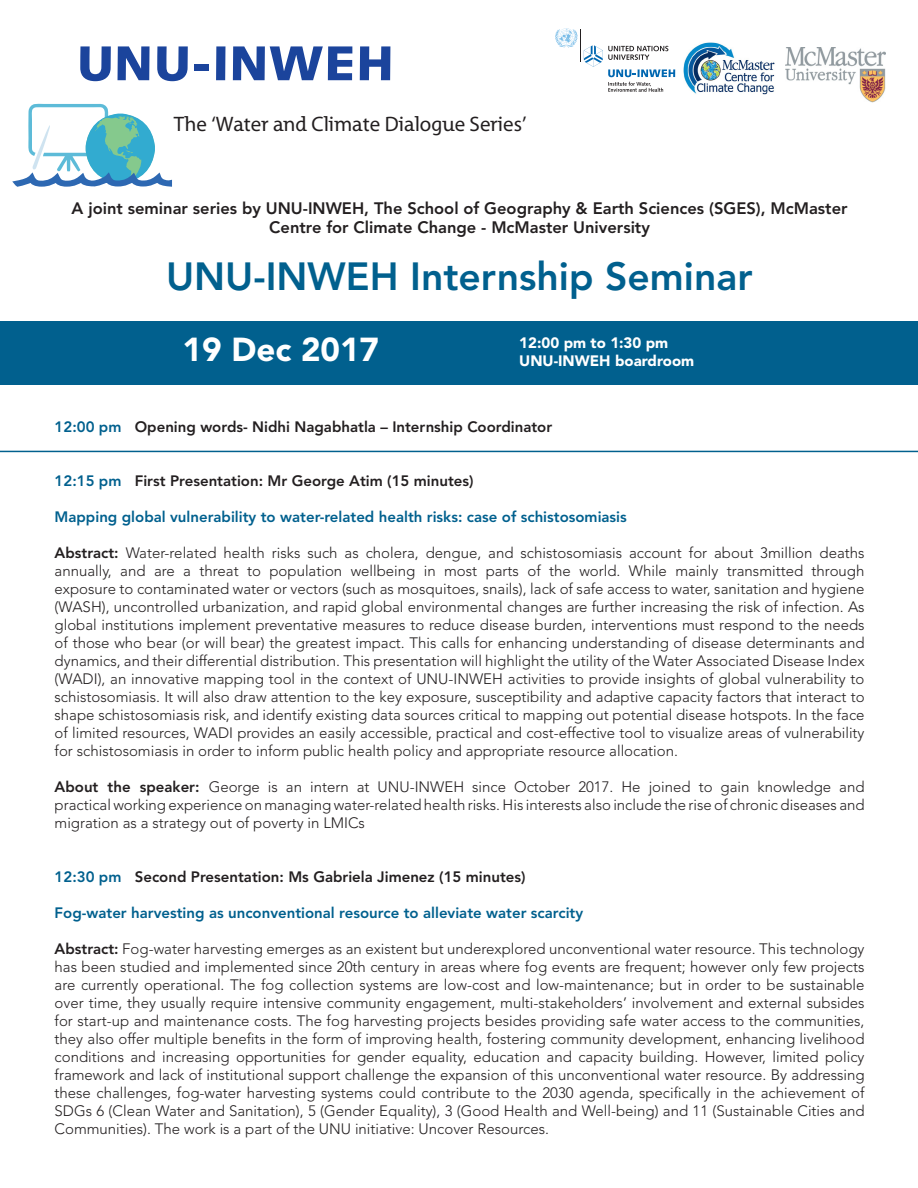
<style>
.page{position:relative;width:918px;height:1188px;background:#fff}
.page>*{position:absolute;margin:0;border:0;box-sizing:border-box;transform-origin:0 0}
.t1{font:800 39px "Avenir LT Std";color:#01608e}
.t2{font:900 33px "Avenir LT Std";color:#fff}
.t3{font:21px "Grandesign Neue Roman";color:#231f20}
.t4{font:800 16.5px/19.8px "Avenir LT Std";color:#231f20;text-align:center}
.t5{font:300 15px/18px "Avenir LT Std";color:#231f20;text-align:justify}
.t6{font:800 15px "Avenir LT Std";color:#231f20}
.t7{font:800 15px "Avenir LT Std";color:#01608e}
.t8{font:900 15px/18px "Avenir LT Std";color:#fff}
.s1{color:#01608e}
.s2{font-weight:800}
</style>
<div class="page">
<svg style="left:80px;top:46px;width:31px;height:35px"></svg>
<svg style="left:118px;top:46px;width:32px;height:34px"></svg>
<svg style="left:157px;top:46px;width:31px;height:35px"></svg>
<div style="left:194px;top:65px;width:15px;height:6px;background:#1b449c"></div>
<div style="left:216px;top:46px;width:9px;height:34px;background:#1b449c"></div>
<svg style="left:233px;top:46px;width:119px;height:34px"></svg>
<svg style="left:360px;top:46px;width:30px;height:34px"></svg>
<div style="left:0;top:321px;width:918px;height:63px;background:#01608e"></div>
<svg style="left:12px;top:104px;width:160px;height:83px"></svg>
<img style="left:786px;top:48px;width:99px;height:55px">
<img style="left:683px;top:42px;width:92px;height:53px">
<hr style="left:581px;top:29px;width:1px;height:33px;background:#231f20">
<svg style="left:555px;top:28px;width:22px;height:20px"></svg>
<svg style="left:584px;top:45px;width:91px;height:47px"></svg>
<hr style="left:0;top:451px;width:918px;height:1px;background:#01608e">
<h3 class="t3" style="left:174px;top:112px;width:354px">The ‘Water and Climate Dialogue Series’</h3>
<p class="t4" style="left:72px;top:198px;width:777px">A joint seminar series by UNU-INWEH, The School of Geography &amp; Earth Sciences (SGES), McMaster<br>Centre for Climate Change - McMaster University</p>
<h1 class="t1" style="left:166px;top:253px;width:588px">UNU-INWEH Internship Seminar</h1>
<h2 class="t2" style="left:183px;top:330px;width:198px">19 Dec 2017</h2>
<p class="t8" style="left:519px;top:334px;width:176px">12:00 pm to 1:30 pm<br>UNU-INWEH boardroom</p>
<p class="t6" style="left:55px;top:418px;width:499px"><span class="s1">12:00 pm</span> Opening words- Nidhi Nagabhatla – Internship Coordinator</p>
<p class="t6" style="left:55px;top:472px;width:421px"><span class="s1">12:15 pm</span> First Presentation: Mr George Atim (15 minutes)</p>
<p class="t7" style="left:55px;top:508px;width:574px">Mapping global vulnerability to water-related health risks: case of schistosomiasis</p>
<p class="t5" style="left:55px;top:544px;width:812px"><span class="s2">Abstract:</span> Water-related health risks such as cholera, dengue, and schistosomiasis account for about 3million deaths annually, and are a threat to population wellbeing in most parts of the world. While mainly transmitted through exposure to contaminated water or vectors (such as mosquitoes, snails), lack of safe access to water, sanitation and hygiene (WASH), uncontrolled urbanization, and rapid global environmental changes are further increasing the risk of infection. As global institutions implement preventative measures to reduce disease burden, interventions must respond to the needs of those who bear (or will bear) the greatest impact. This calls for enhancing understanding of disease determinants and dynamics, and their differential distribution. This presentation will highlight the utility of the Water Associated Disease Index (WADI), an innovative mapping tool in the context of UNU-INWEH activities to provide insights of global vulnerability to schistosomiasis. It will also draw attention to the key exposure, susceptibility and adaptive capacity factors that interact to shape schistosomiasis risk, and identify existing data sources critical to mapping out potential disease hotspots. In the face of limited resources, WADI provides an easily accessible, practical and cost-effective tool to visualize areas of vulnerability for schistosomiasis in order to inform public health policy and appropriate resource allocation.</p>
<p class="t5" style="left:55px;top:778px;width:812px"><span class="s2">About the speaker:</span> George is an intern at UNU-INWEH since October 2017. He joined to gain knowledge and practical working experience on managing water-related health risks. His interests also include the rise of chronic diseases and migration as a strategy out of poverty in LMICs</p>
<p class="t6" style="left:55px;top:868px;width:473px"><span class="s1">12:30 pm</span> Second Presentation: Ms Gabriela Jimenez (15 minutes)</p>
<p class="t7" style="left:55px;top:904px;width:530px">Fog-water harvesting as unconventional resource to alleviate water scarcity</p>
<p class="t5" style="left:55px;top:940px;width:812px"><span class="s2">Abstract:</span> Fog-water harvesting emerges as an existent but underexplored unconventional water resource. This technology has been studied and implemented since 20th century in areas where fog events are frequent; however only few projects are currently operational. The fog collection systems are low-cost and low-maintenance; but in order to be sustainable over time, they usually require intensive community engagement, multi-stakeholders’ involvement and external subsides for start-up and maintenance costs. The fog harvesting projects besides providing safe water access to the communities, they also offer multiple benefits in the form of improving health, fostering community development, enhancing livelihood conditions and increasing opportunities for gender equality, education and capacity building. However, limited policy framework and lack of institutional support challenge the expansion of this unconventional water resource. By addressing these challenges, fog-water harvesting systems could contribute to the 2030 agenda, specifically in the achievement of SDGs 6 (Clean Water and Sanitation), 5 (Gender Equality), 3 (Good Health and Well-being) and 11 (Sustainable Cities and Communities). The work is a part of the UNU initiative: Uncover Resources.</p>
</div>
